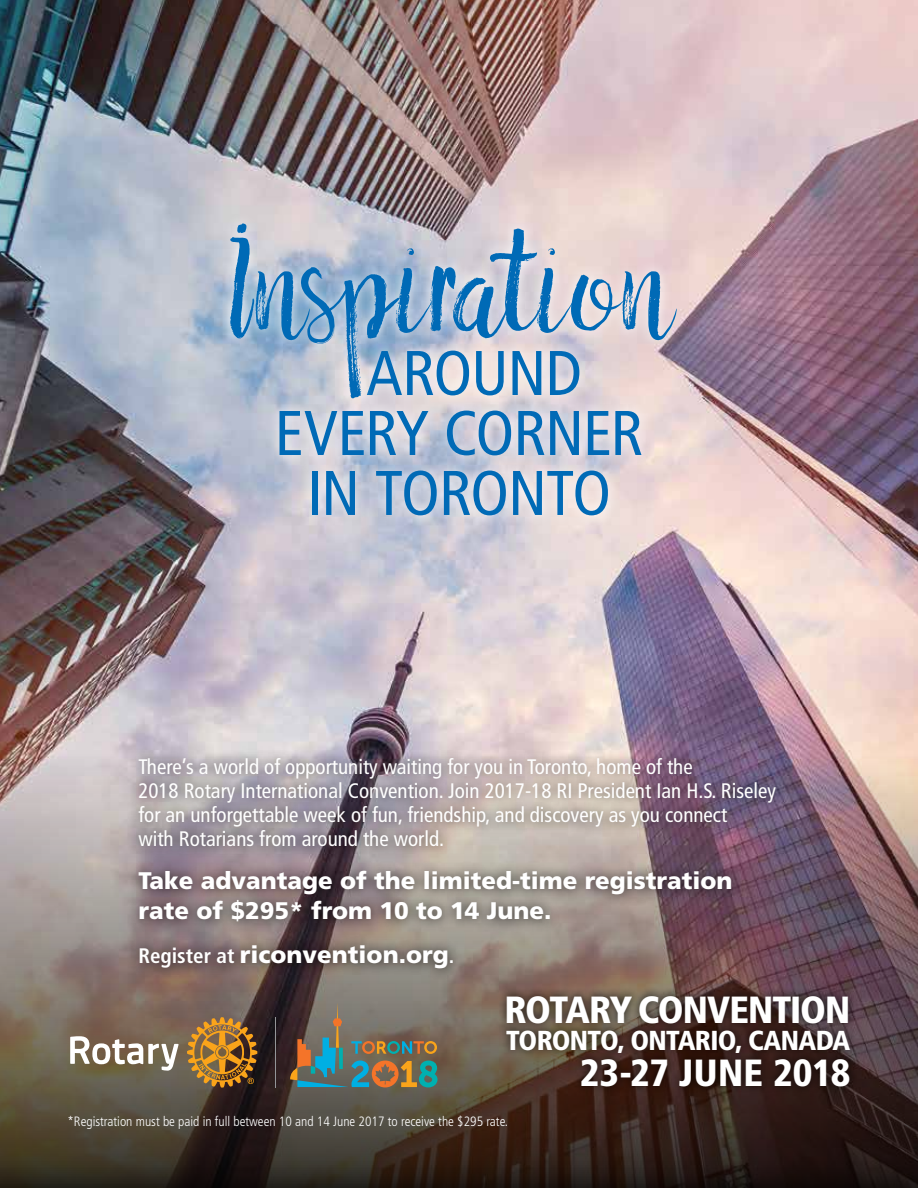
<style>
.page{position:relative;width:918px;height:1188px;background:#fff}
.page>*{position:absolute;margin:0;border:0;box-sizing:border-box;transform-origin:0 0}
.t1{font:132px "Malina";letter-spacing:.02em;color:#006ab6}
.t2{font:condensed 63px/60px "Frutiger LT Std";letter-spacing:-.015em;color:#006ab6;text-align:center}
.t3{font:900 condensed 37.8px "Frutiger LT Std";letter-spacing:-.025em;color:#fff}
.t4{font:900 condensed 37.8px "Frutiger LT Std";color:#fff}
.t5{font:900 condensed 27.45px "Frutiger LT Std";letter-spacing:-.025em;color:#fff}
.t6{font:900 24px/30px "Frutiger LT Std";color:#fff}
.t7{font:condensed 21px/24px "Frutiger LT Std";color:#fff}
.t8{font:300 condensed 13.5px "Frutiger LT Std";color:#fff}
.s1{font-weight:700;font-stretch:condensed;font-size:21px}
</style>
<div class="page">
<img style="left:0;top:0;width:918px;height:752px">
<svg style="left:267px;top:410px;width:386px;height:118px;background:#d7d4dc"></svg>
<svg style="left:218px;top:212px;width:470px;height:198px;background:#d0ced6"></svg>
<img style="left:0;top:752px;width:918px;height:436px">
<div style="left:499px;top:987px;width:359px;height:107px;background:#000;opacity:.75"></div>
<svg style="left:70px;top:1036px;width:109px;height:35px"></svg>
<svg style="left:187px;top:1017px;width:70px;height:71px;background:#976b2f"></svg>
<hr style="left:275px;top:1017px;width:1px;height:70px;background:#939598">
<svg style="left:290px;top:1003px;width:148px;height:84px;background:#707364"></svg>
<div style="left:126px;top:746px;width:662px;height:235px;background:#000;opacity:.75"></div>
<h1 class="t1" style="left:230px;top:207px;width:445px">Inspiration</h1>
<h2 class="t2" style="left:275px;top:344px;width:370px">AROUND<br>EVERY CORNER<br>IN TORONTO</h2>
<p class="t7" style="left:138px;top:755px;width:639px">There’s a world of opportunity waiting for you in Toronto, home of the<br>2018 Rotary International Convention. Join 2017-18 RI President Ian H.S. Riseley for an unforgettable week of fun, friendship, and discovery as you connect<br>with Rotarians from around the world.</p>
<p class="t6" style="left:138px;top:866px;width:596px">Take advantage of the limited-time registration rate of $295* from 10 to 14 June.</p>
<p class="t6" style="left:138px;top:939px;width:317px"><span class="s1">Register at</span> riconvention.org<span class="s1">.</span></p>
<h3 class="t3" style="left:504px;top:987px;width:348px">ROTARY CONVENTION</h3>
<h3 class="t5" style="left:506px;top:1024px;width:346px">TORONTO, ONTARIO, CANADA</h3>
<h3 class="t4" style="left:580px;top:1050px;width:272px">23-27 JUNE 2018</h3>
<p class="t8" style="left:68px;top:1113px;width:442px">*Registration must be paid in full between 10 and 14 June 2017 to receive the $295 rate.</p>
</div>
